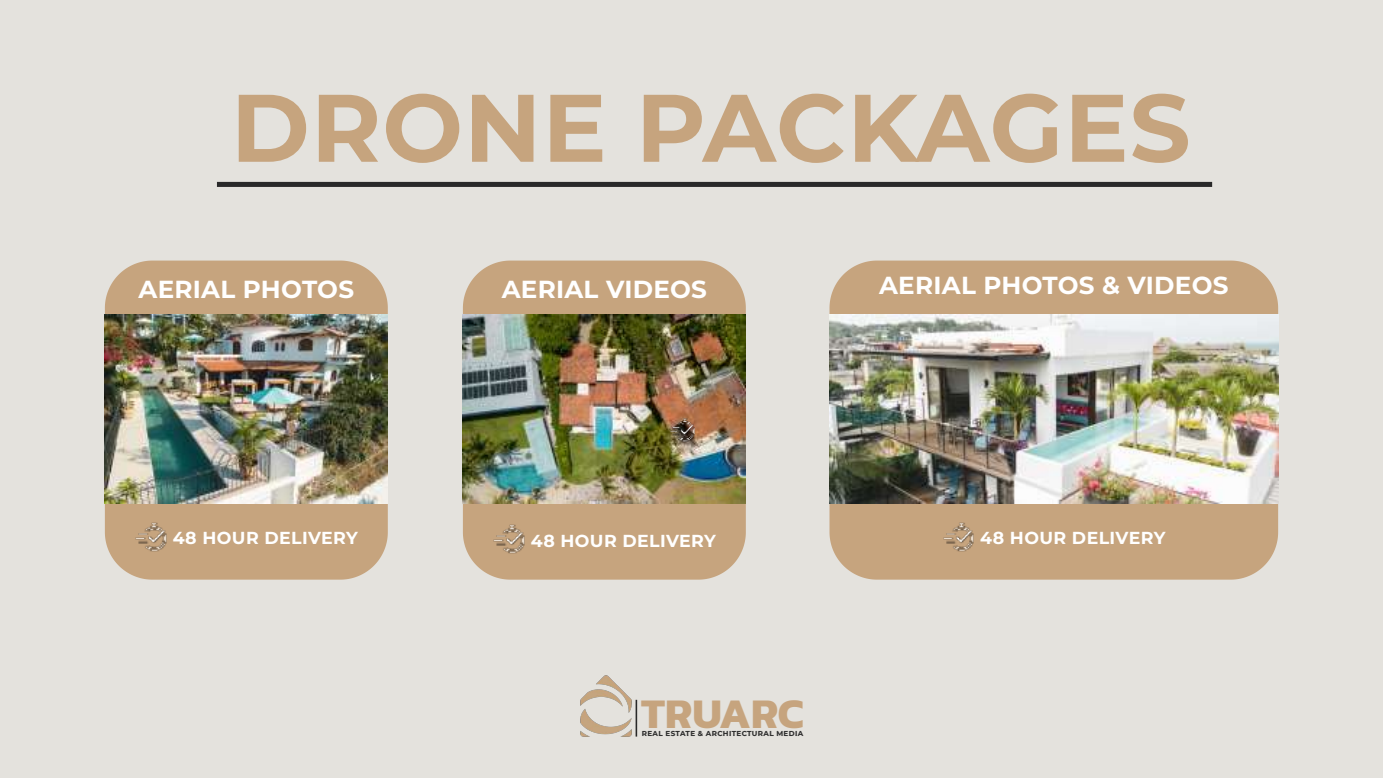
<style>
.page{position:relative;width:1383px;height:778px;background:#fff}
.page>*{position:absolute;margin:0;border:0;box-sizing:border-box;transform-origin:0 0}
.t1{font:700 95.7px "Montserrat";letter-spacing:.01em;color:#c6a47e}
.t2{font:700 42.9px "Kanit";color:#c6a47e}
.t3{font:700 24.6px "Montserrat";letter-spacing:.01em;color:#fff}
.t4{font:700 17.4px "Montserrat";letter-spacing:.02em;color:#fff}
.t5{font:700 7.2px "Montserrat";letter-spacing:.05em;color:#292929}
</style>
<div class="page">
<div style="left:0;top:0;width:1382px;height:778px;background:#e4e2dd"></div>
<svg style="left:105px;top:260px;width:283px;height:319px;background:#c7a783"></svg>
<img style="left:105px;top:315px;width:283px;height:188px">
<svg style="left:463px;top:260px;width:283px;height:319px;background:#c6a682"></svg>
<img style="left:463px;top:315px;width:282px;height:188px">
<img style="left:669px;top:417px;width:27px;height:26px">
<div style="left:829px;top:260px;width:449px;height:319px;background:#c6a47e"></div>
<img style="left:829px;top:315px;width:449px;height:188px">
<img style="left:135px;top:520px;width:32px;height:33px">
<img style="left:493px;top:523px;width:32px;height:32px">
<img style="left:942px;top:520px;width:32px;height:33px">
<img style="left:580px;top:675px;width:51px;height:62px">
<svg style="left:642px;top:730px;width:161px;height:6px"></svg>
<hr style="left:635px;top:699px;width:2px;height:37px;background:#292929">
<div style="left:217px;top:182px;width:995px;height:5px;background:#292929"></div>
<h1 class="t1" style="left:231px;top:59px;width:961px">DRONE PACKAGES</h1>
<p class="t3" style="left:139px;top:272px;width:217px">AERIAL PHOTOS</p>
<p class="t3" style="left:502px;top:272px;width:207px">AERIAL VIDEOS</p>
<p class="t3" style="left:879px;top:267px;width:351px">AERIAL PHOTOS &amp; VIDEOS</p>
<p class="t4" style="left:173px;top:525px;width:187px">48 HOUR DELIVERY</p>
<p class="t4" style="left:531px;top:528px;width:187px">48 HOUR DELIVERY</p>
<p class="t4" style="left:980px;top:525px;width:187px">48 HOUR DELIVERY</p>
<h2 class="t2" style="left:641px;top:679px;width:164px">TRUARC</h2>
<p class="t5" style="left:642px;top:728px;width:163px">REAL ESTATE &amp; ARCHITECTURAL MEDIA</p>
</div>
